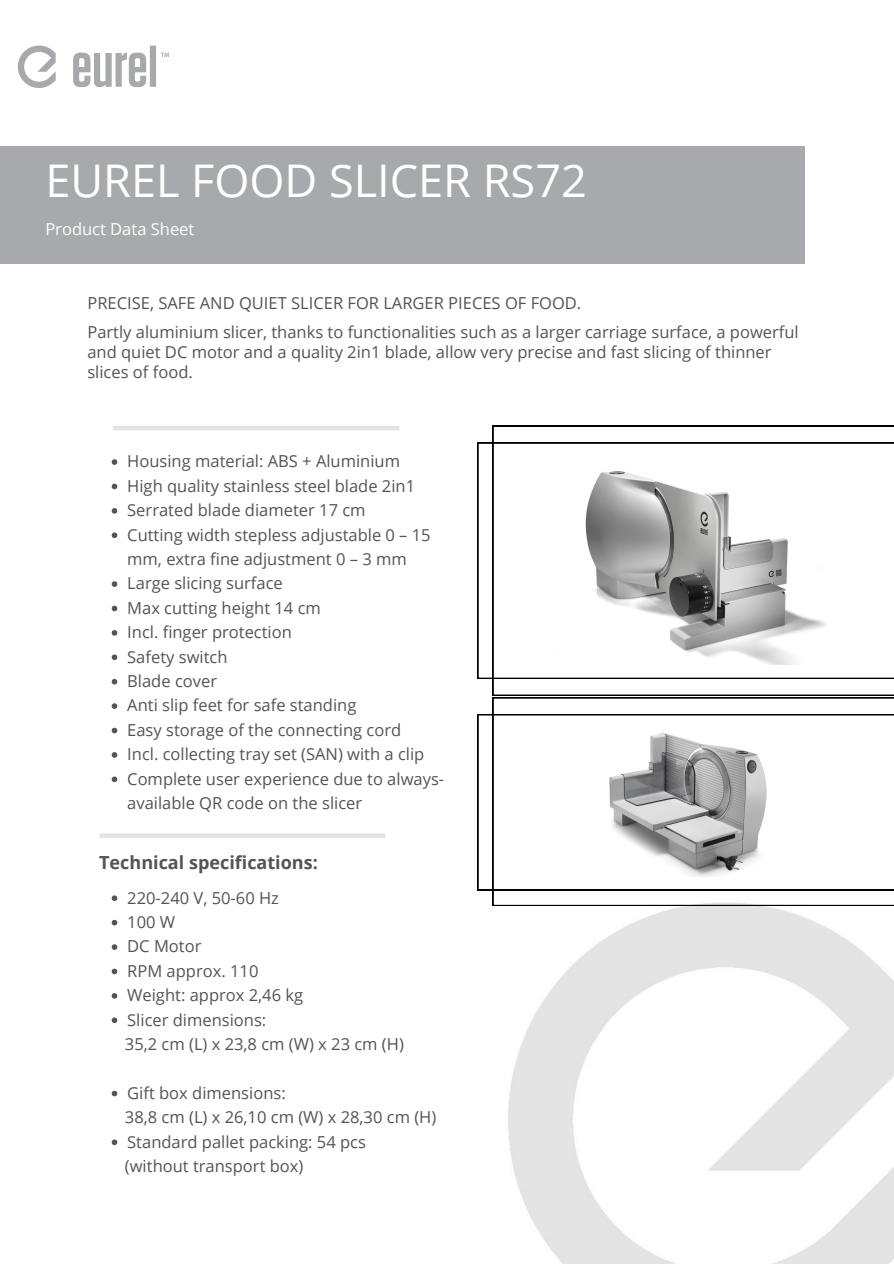
<style>
.page{position:relative;width:894px;height:1264px;background:#fff}
.page>*{position:absolute;margin:0;border:0;box-sizing:border-box;transform-origin:0 0}
.t1{font:45px "Open Sans";color:#fff}
.t2{font:700 18px "Open Sans";color:#545454}
.t3{font:16.5px/24.5px "Open Sans";color:#545454}
.t4{font:16.5px "Open Sans";color:#fff}
</style>
<div class="page">
<svg style="left:112px;top:459px;width:5px;height:6px"></svg>
<svg style="left:112px;top:483px;width:5px;height:6px"></svg>
<svg style="left:112px;top:508px;width:5px;height:5px"></svg>
<svg style="left:112px;top:532px;width:5px;height:6px"></svg>
<svg style="left:112px;top:581px;width:5px;height:6px"></svg>
<svg style="left:112px;top:605px;width:5px;height:6px"></svg>
<svg style="left:112px;top:630px;width:5px;height:5px"></svg>
<svg style="left:112px;top:654px;width:5px;height:6px"></svg>
<svg style="left:112px;top:679px;width:5px;height:5px"></svg>
<svg style="left:112px;top:703px;width:5px;height:6px"></svg>
<svg style="left:112px;top:727px;width:5px;height:6px"></svg>
<svg style="left:112px;top:752px;width:5px;height:5px"></svg>
<svg style="left:112px;top:776px;width:5px;height:6px"></svg>
<svg style="left:112px;top:895px;width:5px;height:6px"></svg>
<svg style="left:112px;top:919px;width:5px;height:6px"></svg>
<svg style="left:112px;top:944px;width:5px;height:5px"></svg>
<svg style="left:112px;top:968px;width:5px;height:6px"></svg>
<svg style="left:112px;top:993px;width:5px;height:5px"></svg>
<svg style="left:112px;top:1017px;width:5px;height:6px"></svg>
<svg style="left:112px;top:1090px;width:5px;height:6px"></svg>
<svg style="left:112px;top:1139px;width:5px;height:6px"></svg>
<div style="left:99px;top:833px;width:286px;height:5px;background:#e4e4e4"></div>
<hr style="left:113px;top:426px;width:286px;height:4px;background:#e4e4e4">
<img style="left:508px;top:906px;width:385px;height:357px">
<div style="left:0;top:146px;width:804px;height:117px;background:#a7a9ac"></div>
<svg style="left:18px;top:46px;width:151px;height:42px"></svg>
<svg style="left:492px;top:697px;width:401px;height:209px"></svg>
<svg style="left:477px;top:714px;width:416px;height:176px"></svg>
<svg style="left:492px;top:426px;width:401px;height:269px"></svg>
<svg style="left:477px;top:443px;width:416px;height:235px"></svg>
<img style="left:603px;top:727px;width:170px;height:149px">
<p class="t1" style="left:45px;top:149px;width:542px">EUREL FOOD SLICER RS72</p>
<p class="t4" style="left:45px;top:217px;width:150px">Product Data Sheet</p>
<p class="t3" style="left:87px;top:290px;width:495px">PRECISE, SAFE AND QUIET SLICER FOR LARGER PIECES OF FOOD.</p>
<p class="t3" style="left:87px;top:321px;width:712px;line-height:20px">Partly aluminium slicer, thanks to functionalities such as a larger carriage surface, a powerful and quiet DC motor and a quality 2in1 blade, allow very precise and fast slicing of thinner slices of food.</p>
<p class="t3" style="left:127px;top:449px;width:274px">Housing material: ABS + Aluminium</p>
<p class="t3" style="left:127px;top:473px;width:289px">High quality stainless steel blade 2in1</p>
<p class="t3" style="left:127px;top:497px;width:240px">Serrated blade diameter 17 cm</p>
<p class="t3" style="left:127px;top:522px;width:305px">Cutting width stepless adjustable 0 – 15 mm, extra fine adjustment 0 – 3 mm</p>
<p class="t3" style="left:127px;top:570px;width:157px">Large slicing surface</p>
<p class="t3" style="left:127px;top:595px;width:195px">Max cutting height 14 cm</p>
<p class="t3" style="left:127px;top:619px;width:166px">Incl. finger protection</p>
<p class="t3" style="left:127px;top:644px;width:102px">Safety switch</p>
<p class="t3" style="left:127px;top:668px;width:91px">Blade cover</p>
<p class="t3" style="left:127px;top:692px;width:230px">Anti slip feet for safe standing</p>
<p class="t3" style="left:127px;top:717px;width:275px">Easy storage of the connecting cord</p>
<p class="t3" style="left:127px;top:741px;width:298px">Incl. collecting tray set (SAN) with a clip</p>
<p class="t3" style="left:127px;top:766px;width:318px">Complete user experience due to always&shy;available QR code on the slicer</p>
<p class="t2" style="left:99px;top:850px;width:220px">Technical specifications:</p>
<p class="t3" style="left:127px;top:885px;width:153px">220-240 V, 50-60 Hz</p>
<p class="t3" style="left:127px;top:909px;width:49px">100 W</p>
<p class="t3" style="left:127px;top:933px;width:76px">DC Motor</p>
<p class="t3" style="left:127px;top:958px;width:133px">RPM approx. 110</p>
<p class="t3" style="left:127px;top:982px;width:177px">Weight: approx 2,46 kg</p>
<p class="t3" style="left:127px;top:1006px;width:141px">Slicer dimensions:</p>
<p class="t3" style="left:125px;top:1031px;width:280px">35,2 cm (L) x 23,8 cm (W) x 23 cm (H)</p>
<p class="t3" style="left:127px;top:1080px;width:160px">Gift box dimensions:</p>
<p class="t3" style="left:127px;top:1128px;width:240px">Standard pallet packing: 54 pcs</p>
<p class="t3" style="left:125px;top:1104px;width:313px">38,8 cm (L) x 26,10 cm (W) x 28,30 cm (H)</p>
<p class="t3" style="left:125px;top:1153px;width:180px">(without transport box)</p>
</div>
